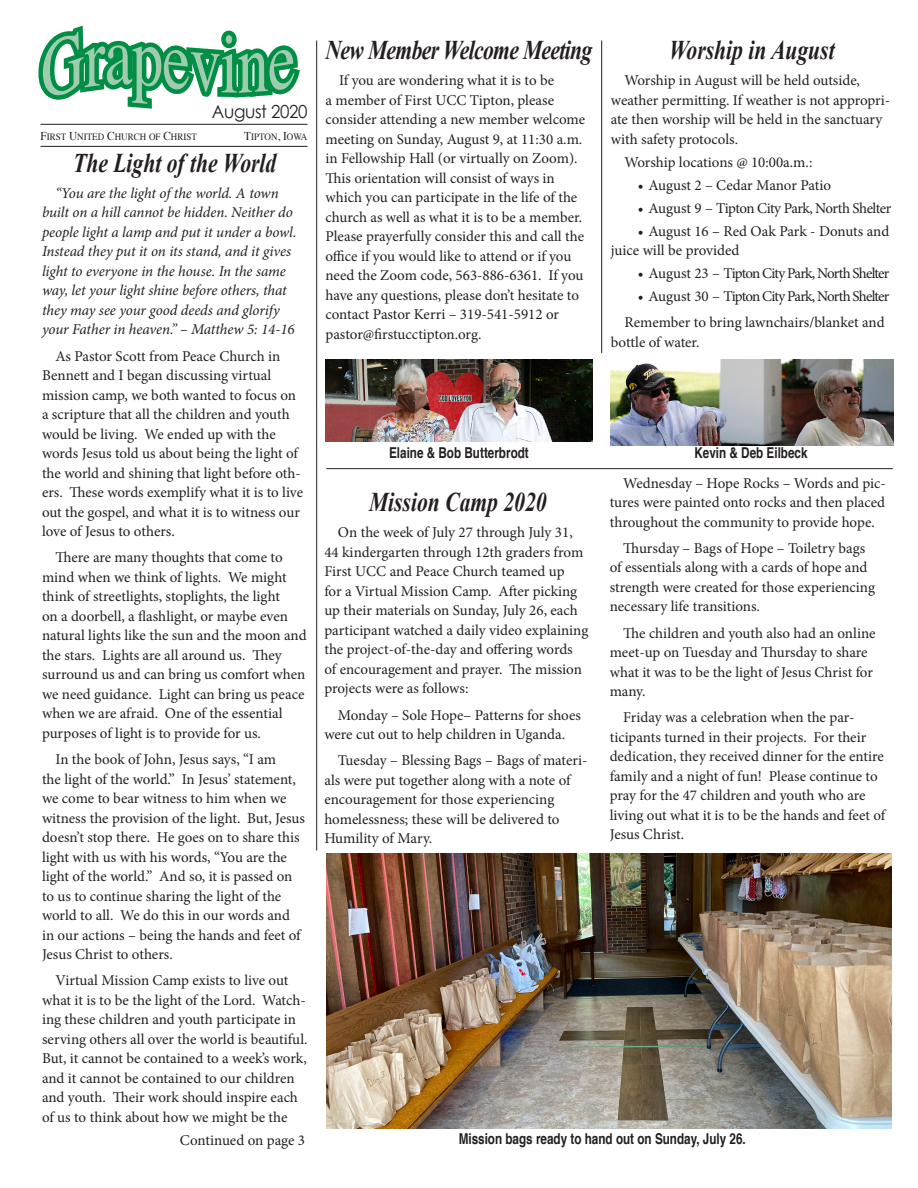
<style>
.page{position:relative;width:918px;height:1188px;background:#fff}
.page>*{position:absolute;margin:0;border:0;box-sizing:border-box;transform-origin:0 0}
.Headline{font:italic 700 27px "Times New Roman";color:#231f20;scale:.8 1}
.Headline-2{font:italic 700 27px "Times New Roman";letter-spacing:-.03em;color:#231f20;scale:.8 1}
.t1{font:18px "Century Gothic";letter-spacing:-.02em;color:#231f20;scale:.94 1}
.Body_Text{font:15px/19.5px "Minion Pro";letter-spacing:-.005em;color:#231f20}
.Body_Text-2{font:italic 15px/19.5px "Minion Pro";letter-spacing:-.01em;color:#231f20}
.Headline_2{font:700 15px "Helvetica";color:#231f20;scale:.78 1}
.Body_Text-3{font:15px "Minion Pro";letter-spacing:-.055em;color:#231f20}
.Body_Text-4{font:15px "Minion Pro";letter-spacing:-.04em;color:#231f20}
.t2{font:9.6px "Times Roman SC800";color:#231f20;scale:.94 1}
.s1{font-size:12px}
</style>
<div class="page">
<hr style="left:40px;top:124px;width:267px;height:1px;background:#231f20">
<hr style="left:40px;top:146px;width:267px;height:1px;background:#231f20">
<hr style="left:316px;top:40px;width:1px;height:810px;background:#231f20">
<hr style="left:601px;top:40px;width:1px;height:313px;background:#231f20">
<img style="left:326px;top:854px;width:566px;height:274px">
<hr style="left:326px;top:468px;width:567px;height:1px;background:#231f20">
<img style="left:326px;top:359px;width:266px;height:82px">
<img style="left:610px;top:359px;width:283px;height:86px">
<p class="t1" style="left:212px;top:101px;width:103px">August 2020</p>
<p class="t2" style="left:40px;top:127px;width:197px"><span class="s1">F</span>IRST <span class="s1">U</span>NITED <span class="s1">C</span>HURCH OF <span class="s1">C</span>HRIST <span class="s1">T</span></p>
<p class="t2" style="left:251px;top:127px;width:61px">IPTON<span class="s1">, I</span>OWA</p>
<p class="Headline" style="left:73px;top:144px;width:256px">The Light of the World</p>
<p class="Body_Text-2" style="left:42px;top:183px;width:256px;text-indent:14px">“You are the light of the world. A town built on a hill cannot be hidden. Neither do people light a lamp and put it under a bowl.<br>Instead they put it on its stand, and it gives light to everyone in the house. In the same way, let your light shine before others, that they may see your good deeds and glorify your Father in heaven.” – Matthew 5: 14-16</p>
<p class="Body_Text" style="left:42px;top:346px;width:263px;text-indent:14px">As Pastor Scott from Peace Church in Bennett and I began discussing virtual mission camp, we both wanted to focus on a scripture that all the children and youth would be living. We ended up with the words Jesus told us about being the light of the world and shining that light before oth&shy;ers. These words exemplify what it is to live out the gospel, and what it is to witness our love of Jesus to others.</p>
<p class="Body_Text" style="left:42px;top:548px;width:266px;text-indent:14px">There are many thoughts that come to mind when we think of lights. We might think of streetlights, stoplights, the light<br>on a doorbell, a flashlight, or maybe even natural lights like the sun and the moon and the stars. Lights are all around us. They surround us and can bring us comfort when we need guidance. Light can bring us peace when we are afraid. One of the essential purposes of light is to provide for us.</p>
<p class="Body_Text" style="left:42px;top:750px;width:265px;text-indent:14px">In the book of John, Jesus says, “I am<br>the light of the world.” In Jesus’ statement, we come to bear witness to him when we witness the provision of the light. But, Jesus doesn’t stop there. He goes on to share this light with us with his words, “You are the light of the world.” And so, it is passed on to us to continue sharing the light of the world to all. We do this in our words and in our actions – being the hands and feet of Jesus Christ to others.</p>
<p class="Body_Text" style="left:42px;top:971px;width:267px;text-indent:14px">Virtual Mission Camp exists to live out what it is to be the light of the Lord. Watch&shy;ing these children and youth participate in serving others all over the world is beautiful.<br>But, it cannot be contained to a week’s work, and it cannot be contained to our children and youth. Their work should inspire each of us to think about how we might be the</p>
<p class="Body_Text" style="left:180px;top:1131px;width:127px">Continued on page 3</p>
<p class="Headline-2" style="left:326px;top:31px;width:335px">New Member Welcome Meeting</p>
<p class="Body_Text" style="left:326px;top:71px;width:261px;text-indent:14px">If you are wondering what it is to be<br>a member of First UCC Tipton, please consider attending a new member welcome meeting on Sunday, August 9, at 11:30 a.m. in Fellowship Hall (or virtually on Zoom).<br>This orientation will consist of ways in which you can participate in the life of the church as well as what it is to be a member.<br>Please prayerfully consider this and call the office if you would like to attend or if you need the Zoom code, 563-886-6361. If you have any questions, please don’t hesitate to contact Pastor Kerri – 319-541-5912 or pastor@firstucctipton.org.</p>
<p class="Headline" style="left:669px;top:31px;width:209px">Worship in August</p>
<p class="Body_Text" style="left:611px;top:71px;width:281px;text-indent:14px">Worship in August will be held outside, weather permitting. If weather is not appropri&shy;ate then worship will be held in the sanctuary with safety protocols.</p>
<p class="Body_Text" style="left:624px;top:152px;width:190px">Worship locations @ 10:00a.m.:</p>
<p class="Body_Text" style="left:638px;top:175px;width:195px">• August 2 – Cedar Manor Patio</p>
<p class="Body_Text-4" style="left:638px;top:198px;width:255px">• August 9 – Tipton City Park, North Shelter</p>
<p class="Body_Text" style="left:611px;top:221px;width:280px;text-indent:27px">• August 16 – Red Oak Park - Donuts and juice will be provided</p>
<p class="Body_Text-3" style="left:638px;top:263px;width:253px">• August 23 – Tipton City Park, North Shelter</p>
<p class="Body_Text-3" style="left:638px;top:286px;width:253px">• August 30 – Tipton City Park, North Shelter</p>
<p class="Body_Text" style="left:611px;top:313px;width:275px;text-indent:14px">Remember to bring lawnchairs/blanket and bottle of water.</p>
<p class="Headline_2" style="left:389px;top:441px;width:181px">Elaine &amp; Bob Butterbrodt</p>
<p class="Headline" style="left:369px;top:483px;width:224px">Mission Camp 2020</p>
<p class="Body_Text" style="left:324px;top:523px;width:266px;text-indent:14px">On the week of July 27 through July 31, 44 kindergarten through 12th graders from First UCC and Peace Church teamed up<br>for a Virtual Mission Camp. After picking up their materials on Sunday, July 26, each participant watched a daily video explaining the project-of-the-day and offering words of encouragement and prayer. The mission projects were as follows:</p>
<p class="Body_Text" style="left:324px;top:705px;width:258px;text-indent:14px">Monday – Sole Hope– Patterns for shoes were cut out to help children in Uganda.</p>
<p class="Body_Text" style="left:324px;top:751px;width:265px;text-indent:14px">Tuesday – Blessing Bags – Bags of materi&shy;als were put together along with a note of encouragement for those experiencing homelessness; these will be delivered to Humility of Mary.</p>
<p class="Headline_2" style="left:694px;top:441px;width:147px">Kevin &amp; Deb Eilbeck</p>
<p class="Body_Text" style="left:610px;top:473px;width:278px;text-align:justify;text-indent:14px">Wednesday – Hope Rocks – Words and pic&shy;tures were painted onto rocks and then placed throughout the community to provide hope.</p>
<p class="Body_Text" style="left:610px;top:538px;width:267px;text-indent:14px">Thursday – Bags of Hope – Toiletry bags of essentials along with a cards of hope and strength were created for those experiencing necessary life transitions.</p>
<p class="Body_Text" style="left:610px;top:623px;width:267px;text-indent:14px">The children and youth also had an online meet-up on Tuesday and Thursday to share what it was to be the light of Jesus Christ for many.</p>
<p class="Body_Text" style="left:610px;top:708px;width:277px;text-indent:14px">Friday was a celebration when the par&shy;ticipants turned in their projects. For their dedication, they received dinner for the entire family and a night of fun! Please continue to pray for the 47 children and youth who are living out what it is to be the hands and feet of Jesus Christ.</p>
<p class="Headline_2" style="left:459px;top:1126px;width:370px">Mission bags ready to hand out on Sunday, July 26.</p>
</div>
